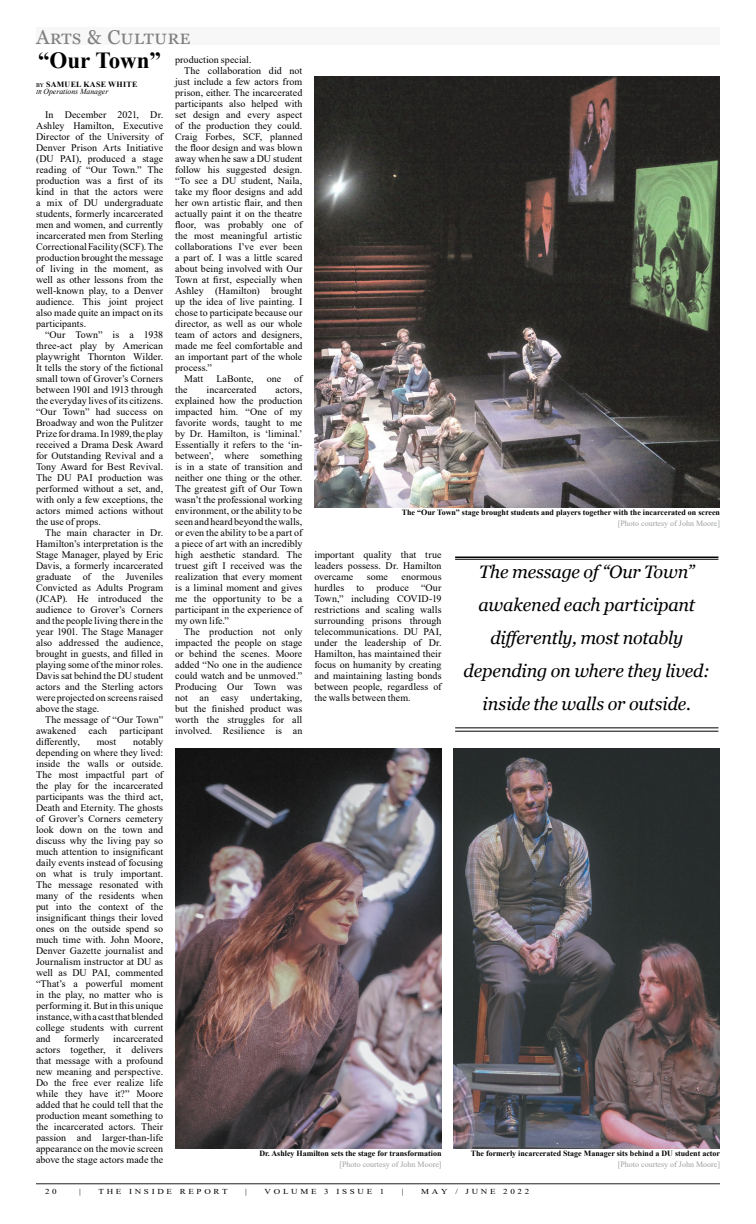
<style>
.page{position:relative;width:756px;height:1224px;background:#fff}
.page>*{position:absolute;margin:0;border:0;box-sizing:border-box;transform-origin:0 0}
.t1{font:700 23px "Times New Roman";color:#000}
.t2{font:20px "Georgia";letter-spacing:.03em;color:#7f7f7f}
.t3{font:italic 18px/33px "Georgia";letter-spacing:-.01em;color:#000;text-align:center}
.t4{font:10px/11px "Times New Roman";letter-spacing:.005em;color:#000;text-align:justify}
.t5{font:700 8px "Times New Roman";color:#000}
.t6{font:8px "Times New Roman";color:#9d9fa2}
.t7{font:700 8px "Times New Roman";letter-spacing:.035em;color:#000}
.t8{font:italic 7.7px "Times New Roman";color:#000}
.t9{font:7.6px "Times New Roman";letter-spacing:.3em;color:#000;scale:1.19 1}
.s1{font-weight:400}
.s2{font-size:6px}
</style>
<div class="page">
<div style="left:36px;top:27px;width:684px;height:18px;background:#f7f7f8"></div>
<img style="left:175px;top:749px;width:267px;height:399px">
<img style="left:454px;top:748px;width:266px;height:400px">
<img style="left:314px;top:77px;width:406px;height:431px">
<hr style="left:455px;top:557px;width:263px;height:1px;background:#000">
<hr style="left:455px;top:559px;width:263px;height:1px;background:#000">
<hr style="left:455px;top:728px;width:263px;height:1px;background:#000">
<hr style="left:455px;top:731px;width:263px;height:1px;background:#000">
<hr style="left:36px;top:1184px;width:684px;height:1px;background:#231f20">
<h2 class="t2" style="left:36px;top:25px;width:156px">Arts &amp; Culture</h2>
<h1 class="t1" style="left:38px;top:44px;width:124px">“Our Town”</h1>
<p class="t4" style="left:175px;top:54px;width:78px">production special.</p>
<p class="t4" style="left:184px;top:65px;width:120px">The collaboration did not</p>
<p class="t4" style="left:175px;top:76px;width:129px">just include a few actors from</p>
<p class="t4" style="left:175px;top:87px;width:129px">prison, either. The incarcerated</p>
<p class="t4" style="left:175px;top:98px;width:129px">participants also helped with</p>
<p class="t4" style="left:175px;top:109px;width:129px">set design and every aspect</p>
<p class="t4" style="left:175px;top:120px;width:129px">of the production they could.</p>
<p class="t4" style="left:175px;top:131px;width:129px">Craig Forbes, SCF, planned</p>
<p class="t4" style="left:175px;top:142px;width:129px">the floor design and was blown</p>
<p class="t4" style="left:175px;top:153px;width:129px">away when he saw a DU student</p>
<p class="t4" style="left:175px;top:164px;width:129px">follow his suggested design.</p>
<p class="t4" style="left:175px;top:175px;width:129px">“To see a DU student, Naila,</p>
<p class="t4" style="left:175px;top:186px;width:129px">take my floor designs and add</p>
<p class="t4" style="left:175px;top:197px;width:129px">her own artistic flair, and then</p>
<p class="t4" style="left:175px;top:208px;width:129px">actually paint it on the theatre</p>
<p class="t4" style="left:175px;top:219px;width:129px">floor, was probably one of</p>
<p class="t4" style="left:175px;top:230px;width:129px">the most meaningful artistic</p>
<p class="t4" style="left:175px;top:241px;width:129px">collaborations I’ve ever been</p>
<p class="t4" style="left:175px;top:252px;width:129px">a part of. I was a little scared</p>
<p class="t4" style="left:175px;top:263px;width:129px">about being involved with Our</p>
<p class="t4" style="left:175px;top:274px;width:129px">Town at first, especially when</p>
<p class="t4" style="left:175px;top:285px;width:129px">Ashley (Hamilton) brought</p>
<p class="t4" style="left:175px;top:296px;width:129px">up the idea of live painting. I</p>
<p class="t4" style="left:175px;top:307px;width:129px">chose to participate because our</p>
<p class="t4" style="left:175px;top:318px;width:129px">director, as well as our whole</p>
<p class="t4" style="left:175px;top:329px;width:129px">team of actors and designers,</p>
<p class="t4" style="left:175px;top:340px;width:129px">made me feel comfortable and</p>
<p class="t4" style="left:175px;top:351px;width:129px">an important part of the whole</p>
<p class="t4" style="left:175px;top:362px;width:38px">process.”</p>
<p class="t4" style="left:184px;top:373px;width:21px">Matt</p>
<p class="t4" style="left:216px;top:373px;width:39px">LaBonte,</p>
<p class="t4" style="left:267px;top:373px;width:16px">one</p>
<p class="t4" style="left:294px;top:373px;width:10px">of</p>
<p class="t4" style="left:175px;top:384px;width:14px">the</p>
<p class="t4" style="left:207px;top:384px;width:51px">incarcerated</p>
<p class="t7" style="left:36px;top:79px;width:103px"><span class="s1">by</span> SAMUEL KASE WHITE</p>
<p class="t8" style="left:36px;top:86px;width:74px"><span class="s2">IR</span> Operations Manager</p>
<p class="t4" style="left:36px;top:109px;width:129px;text-indent:9px">In December 2021, Dr.<br>Ashley Hamilton, Executive Director of the University of Denver Prison Arts Initiative (DU PAI), produced a stage reading of “Our Town.” The production was a first of its kind in that the actors were a mix of DU undergraduate students, formerly incarcerated men and women, and currently incarcerated men from Sterling Correctional Facility (SCF). The production brought the message of living in the moment, as well as other lessons from the well-known play, to a Denver audience. This joint project also made quite an impact on its participants.</p>
<p class="t4" style="left:36px;top:329px;width:129px;text-indent:9px">“Our Town” is a 1938 three‐act play by American playwright Thornton Wilder.<br>It tells the story of the fictional small town of Grover’s Corners between 1901 and 1913 through the everyday lives of its citizens. “Our Town” had success on Broadway and won the Pulitzer Prize for drama. In 1989, the play received a Drama Desk Award for Outstanding Revival and a Tony Award for Best Revival.<br>The DU PAI production was performed without a set, and, with only a few exceptions, the actors mimed actions without the use of props.</p>
<p class="t4" style="left:36px;top:527px;width:129px;text-indent:9px">The main character in Dr.<br>Hamilton’s interpretation is the Stage Manager, played by Eric Davis, a formerly incarcerated graduate of the Juveniles Convicted as Adults Program (JCAP). He introduced the audience to Grover’s Corners and the people living there in the year 1901. The Stage Manager also addressed the audience, brought in guests, and filled in playing some of the minor roles.<br>Davis sat behind the DU student actors and the Sterling actors were projected on screens raised above the stage.</p>
<p class="t4" style="left:36px;top:714px;width:129px;text-indent:9px">The message of “Our Town” awakened each participant differently,</p>
<p class="t4" style="left:175px;top:384px;width:129px;text-indent:100px">actors, explained how the production impacted him. “One of my favorite words, taught to me by Dr. Hamilton, is ‘liminal.’ Essentially it refers to the ‘in&shy;between’, where something is in a state of transition and neither one thing or the other.<br>The greatest gift of Our Town wasn’t the professional working environment, or the ability to be seen and heard beyond the walls, or even the ability to be a part of a piece of art with an incredibly high aesthetic standard. The truest gift I received was the realization that every moment is a liminal moment and gives me the opportunity to be a participant in the experience of my own life.”</p>
<p class="t4" style="left:175px;top:626px;width:129px;text-indent:9px">The production not only impacted the people on stage or behind the scenes. Moore added “No one in the audience could watch and be unmoved.” Producing Our Town was not an easy undertaking, but the finished product was worth the struggles for all involved. Resilience is an</p>
<p class="t5" style="left:402px;top:507px;width:320px">The “Our Town” stage brought students and players together with the incarcerated on screen</p>
<p class="t6" style="left:618px;top:518px;width:104px">[Photo courtesy of John Moore]</p>
<p class="t4" style="left:314px;top:549px;width:129px">important quality that true leaders possess. Dr. Hamilton overcame</p>
<h3 class="t3" style="left:464px;top:555px;width:248px">The message of “Our Town” awakened each participant differently, most notably depending on where they lived: inside the walls or outside.</h3>
<p class="t4" style="left:314px;top:571px;width:129px;text-indent:87px">enormous hurdles to produce “Our Town,” including COVID-19 restrictions and scaling walls surrounding prisons through telecommunications. DU PAI, under the leadership of Dr.<br>Hamilton, has maintained their focus on humanity by creating and maintaining lasting bonds between people, regardless of the walls between them.</p>
<p class="t4" style="left:367px;top:571px;width:23px">some</p>
<p class="t4" style="left:36px;top:736px;width:129px;text-indent:97px">notably depending on where they lived: inside the walls or outside.<br>The most impactful part of the play for the incarcerated participants was the third act, Death and Eternity. The ghosts of Grover’s Corners cemetery look down on the town and discuss why the living pay so much attention to insignificant daily events instead of focusing on what is truly important.<br>The message resonated with many of the residents when put into the context of the insignificant things their loved ones on the outside spend so much time with. John Moore, Denver Gazette journalist and Journalism instructor at DU as well as DU PAI, commented “That’s a powerful moment in the play, no matter who is performing it. But in this unique instance, with a cast that blended college students with current and</p>
<p class="t4" style="left:97px;top:736px;width:21px">most</p>
<p class="t4" style="left:36px;top:1033px;width:129px;text-indent:77px">incarcerated actors together, it delivers that message with a profound new meaning and perspective.<br>Do the free ever realize life while they have it?” Moore added that he could tell that the production meant something to the incarcerated actors. Their passion and larger-than-life appearance on the movie screen above the stage actors made the</p>
<p class="t4" style="left:64px;top:1033px;width:37px">formerly</p>
<p class="t5" style="left:259px;top:1147px;width:184px">Dr. Ashley Hamilton sets the stage for transformation</p>
<p class="t6" style="left:339px;top:1159px;width:104px">[Photo courtesy of John Moore]</p>
<p class="t5" style="left:471px;top:1147px;width:251px">The formerly incarcerated Stage Manager sits behind a DU student actor</p>
<p class="t6" style="left:618px;top:1159px;width:104px">[Photo courtesy of John Moore]</p>
<p class="t9" style="left:45px;top:1186px;width:11px">2 0</p>
<p class="t9" style="left:79px;top:1186px;width:3px">|</p>
<p class="t9" style="left:99px;top:1186px;width:110px">THE INSIDE REPORT</p>
<p class="t9" style="left:245px;top:1186px;width:3px">|</p>
<p class="t9" style="left:265px;top:1186px;width:102px">VOLUME 3 ISSUE 1</p>
<p class="t9" style="left:402px;top:1186px;width:3px">|</p>
<p class="t9" style="left:421px;top:1186px;width:92px">MAY / JUNE 2022</p>
</div>
